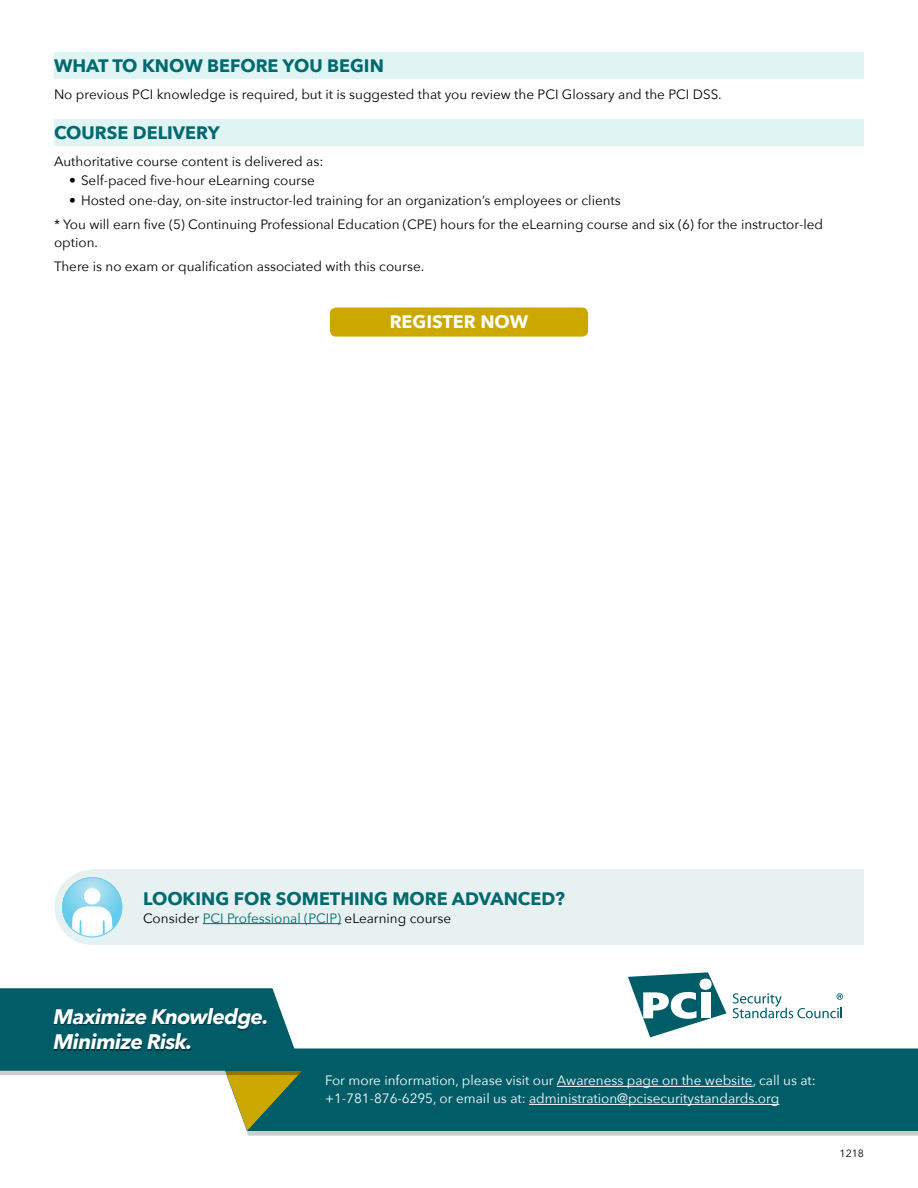
<style>
.page{position:relative;width:918px;height:1188px;background:#fff}
.page>*{position:absolute;margin:0;border:0;box-sizing:border-box;transform-origin:0 0}
.Sidebar_Body{font:italic 700 21px/25.2px "Avenir Next";letter-spacing:-.03em;color:#fff}
.heading_1{font:700 18px "Avenir Next";color:#006a6e}
.heading_1_no_shading{font:700 18px "Avenir Next";color:#006a6e}
.apply_now{font:700 18px "Avenir Next";color:#fff}
.body_text{font:13.5px/18px "Avenir Next";color:#000}
.body_text-2{font:13.5px/18px "Avenir Next";color:#fff}
.version{font:10.5px "Avenir Next";color:#000}
.s1{color:#006a6e}
</style>
<div class="page">
<div style="left:0;top:992px;width:918px;height:144px;background:#000;opacity:.2"></div>
<div style="left:302px;top:1049px;width:616px;height:82px;background:#005c67"></div>
<svg style="left:0;top:988px;width:302px;height:143px"></svg>
<div style="left:213px;top:1060px;width:103px;height:72px;background:#000;opacity:.3"></div>
<hr style="left:557px;top:1086px;width:196px;height:1px;background:#fff">
<hr style="left:529px;top:1104px;width:250px;height:1px;background:#fff">
<div style="left:54px;top:1009px;width:213px;height:42px;background:#000;opacity:.42"></div>
<svg style="left:628px;top:972px;width:98px;height:65px"></svg>
<svg style="left:733px;top:993px;width:110px;height:25px"></svg>
<div style="left:54px;top:52px;width:810px;height:27px;background:#e0f4f4"></div>
<div style="left:54px;top:119px;width:810px;height:26px;background:#e0f4f4"></div>
<div style="left:330px;top:308px;width:258px;height:29px;background:#cca700;border-radius:6px"></div>
<div style="left:92px;top:870px;width:772px;height:75px;background:#e8f1f1"></div>
<hr style="left:203px;top:923px;width:138px;height:1px;background:#006a6e">
<div style="left:55px;top:870px;width:75px;height:75px;background:#e8f1f1;border-radius:50%"></div>
<svg style="left:62px;top:877px;width:60px;height:60px"></svg>
<p class="heading_1" style="left:54px;top:50px;width:331px">WHAT TO KNOW BEFORE YOU BEGIN</p>
<p class="body_text" style="left:54px;top:85px;width:669px">No previous PCI knowledge is required, but it is suggested that you review the PCI Glossary and the PCI DSS.</p>
<p class="heading_1" style="left:54px;top:117px;width:167px">COURSE DELIVERY</p>
<p class="body_text" style="left:54px;top:151px;width:271px">Authoritative course content is delivered as:</p>
<p class="body_text" style="left:69px;top:171px;width:247px">• Self-paced five-hour eLearning course</p>
<p class="body_text" style="left:69px;top:190px;width:553px">• Hosted one-day, on-site instructor-led training for an organization’s employees or clients</p>
<p class="body_text" style="left:54px;top:214px;width:771px">* You will earn five (5) Continuing Professional Education (CPE) hours for the eLearning course and six (6) for the instructor-led option.</p>
<p class="body_text" style="left:54px;top:256px;width:372px">There is no exam or qualification associated with this course.</p>
<p class="apply_now" style="left:390px;top:307px;width:140px">REGISTER NOW</p>
<p class="heading_1_no_shading" style="left:143px;top:883px;width:424px">LOOKING FOR SOMETHING MORE ADVANCED?</p>
<p class="body_text" style="left:143px;top:908px;width:310px">Consider <span class="s1">PCI Professional (PCIP)</span> eLearning course</p>
<p class="Sidebar_Body" style="left:54px;top:1003px;width:217px">Maximize Knowledge.<br>Minimize Risk.</p>
<p class="body_text-2" style="left:325px;top:1071px;width:492px">For more information, please visit our Awareness page on the website, call us at: +1-781-876-6295, or email us at: administration@pcisecuritystandards.org</p>
<p class="version" style="left:840px;top:1145px;width:26px">1218</p>
</div>
